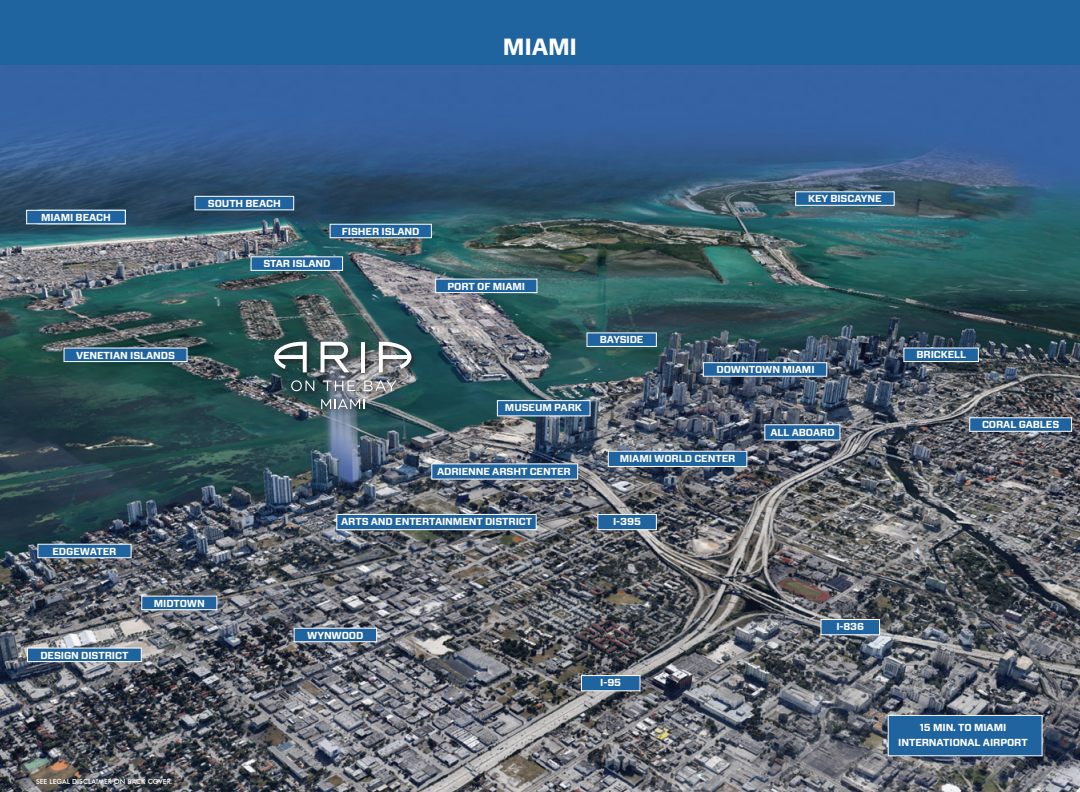
<style>
.page{position:relative;width:1080px;height:792px;background:#1f639f}
.page>*{position:absolute;margin:0;border:0;box-sizing:border-box;transform-origin:0 0}
.t1{font:700 23.4px "Forza";letter-spacing:-.01em;color:#fff}
.t2{font:700 10.2px/15.3px "Forza";letter-spacing:-.01em;color:#fff;text-align:center}
.t3{font:500 7px "Futura BT";color:#fff}
</style>
<div class="page">
<img style="left:0;top:65px;width:1080px;height:727px">
<div style="left:970px;top:418px;width:102px;height:14px;background:#1f639f;border:1px solid #fff"></div>
<div style="left:272px;top:339px;width:147px;height:77px;background:#231f20;opacity:.75"></div>
<svg style="left:291px;top:380px;width:23px;height:11px"></svg>
<svg style="left:323px;top:381px;width:32px;height:10px"></svg>
<svg style="left:364px;top:380px;width:32px;height:11px"></svg>
<svg style="left:379px;top:342px;width:32px;height:30px"></svg>
<svg style="left:274px;top:342px;width:33px;height:30px"></svg>
<hr style="left:361px;top:342px;width:4px;height:30px;background:#fff">
<svg style="left:321px;top:342px;width:28px;height:30px"></svg>
<svg style="left:321px;top:399px;width:43px;height:9px"></svg>
<div style="left:904px;top:348px;width:75px;height:14px;background:#1f639f;border:1px solid #fff"></div>
<div style="left:703px;top:362px;width:124px;height:14px;background:#1f639f;border:1px solid #fff"></div>
<div style="left:587px;top:333px;width:70px;height:14px;background:#1f639f;border:1px solid #fff"></div>
<div style="left:795px;top:192px;width:99px;height:14px;background:#1f639f;border:1px solid #fff"></div>
<div style="left:435px;top:279px;width:102px;height:14px;background:#1f639f;border:1px solid #fff"></div>
<div style="left:251px;top:257px;width:92px;height:14px;background:#1f639f;border:1px solid #fff"></div>
<div style="left:64px;top:348px;width:123px;height:14px;background:#1f639f;border:1px solid #fff"></div>
<div style="left:330px;top:224px;width:102px;height:14px;background:#1f639f;border:1px solid #fff"></div>
<div style="left:294px;top:628px;width:83px;height:14px;background:#1f639f;border:1px solid #fff"></div>
<div style="left:142px;top:596px;width:75px;height:14px;background:#1f639f;border:1px solid #fff"></div>
<div style="left:38px;top:544px;width:93px;height:14px;background:#1f639f;border:1px solid #fff"></div>
<div style="left:195px;top:196px;width:99px;height:14px;background:#1f639f;border:1px solid #fff"></div>
<div style="left:26px;top:210px;width:100px;height:14px;background:#1f639f;border:1px solid #fff"></div>
<div style="left:27px;top:648px;width:115px;height:14px;background:#1f639f;border:1px solid #fff"></div>
<div style="left:888px;top:715px;width:154px;height:41px;background:#1f639f;border:1px solid #fff"></div>
<div style="left:581px;top:675px;width:59px;height:16px;background:#1f639f;border:1px solid #fff"></div>
<div style="left:765px;top:425px;width:75px;height:15px;background:#1f639f"></div>
<div style="left:497px;top:400px;width:93px;height:16px;background:#1f639f;border:1px solid #fff"></div>
<div style="left:432px;top:464px;width:146px;height:15px;background:#1f639f"></div>
<div style="left:337px;top:514px;width:199px;height:16px;background:#1f639f;border:1px solid #fff"></div>
<div style="left:598px;top:514px;width:59px;height:16px;background:#1f639f;border:1px solid #fff"></div>
<div style="left:821px;top:619px;width:59px;height:16px;background:#1f639f;border:1px solid #fff"></div>
<div style="left:608px;top:451px;width:139px;height:16px;background:#1f639f;border:1px solid #fff"></div>
<h1 class="t1" style="left:503px;top:31px;width:76px">MIAMI</h1>
<p class="t2" style="left:41px;top:210px;width:71px">MIAMI BEACH</p>
<p class="t2" style="left:51px;top:210px;width:74px">SOUTH BEACH</p>
<p class="t2" style="left:208px;top:196px;width:74px">SOUTH BEACH</p>
<p class="t2" style="left:263px;top:256px;width:69px">STAR ISLAND</p>
<p class="t2" style="left:342px;top:224px;width:79px">FISHER ISLAND</p>
<p class="t2" style="left:447px;top:279px;width:79px">PORT OF MIAMI</p>
<p class="t2" style="left:808px;top:191px;width:75px">KEY BISCAYNE</p>
<p class="t2" style="left:76px;top:348px;width:101px">VENETIAN ISLANDS</p>
<p class="t2" style="left:53px;top:544px;width:65px">EDGEWATER</p>
<p class="t2" style="left:40px;top:648px;width:89px">DESIGN DISTRICT</p>
<p class="t2" style="left:154px;top:596px;width:53px">MIDTOWN</p>
<p class="t3" style="left:36px;top:778px;width:138px">SEE LEGAL DISCLAIMER ON BACK COVER.</p>
<p class="t2" style="left:505px;top:400px;width:78px">MUSEUM PARK</p>
<p class="t2" style="left:437px;top:464px;width:135px">ADRIENNE ARSHT CENTER</p>
<p class="t2" style="left:600px;top:332px;width:45px">BAYSIDE</p>
<p class="t2" style="left:717px;top:362px;width:100px">DOWNTOWN MIAMI</p>
<p class="t2" style="left:770px;top:425px;width:66px">ALL ABOARD</p>
<p class="t2" style="left:620px;top:451px;width:117px">MIAMI WORLD CENTER</p>
<p class="t2" style="left:341px;top:514px;width:193px">ARTS AND ENTERTAINMENT DISTRICT</p>
<p class="t2" style="left:613px;top:514px;width:29px">I-395</p>
<p class="t2" style="left:917px;top:347px;width:51px">BRICKELL</p>
<p class="t2" style="left:982px;top:417px;width:79px">CORAL GABLES</p>
<p class="t2" style="left:307px;top:628px;width:58px">WYNWOOD</p>
<p class="t2" style="left:600px;top:675px;width:22px">I-95</p>
<p class="t2" style="left:836px;top:619px;width:29px">I-836</p>
<p class="t2" style="left:898px;top:720px;width:131px">15 MIN. TO MIAMI<br>INTERNATIONAL AIRPORT</p>
</div>
